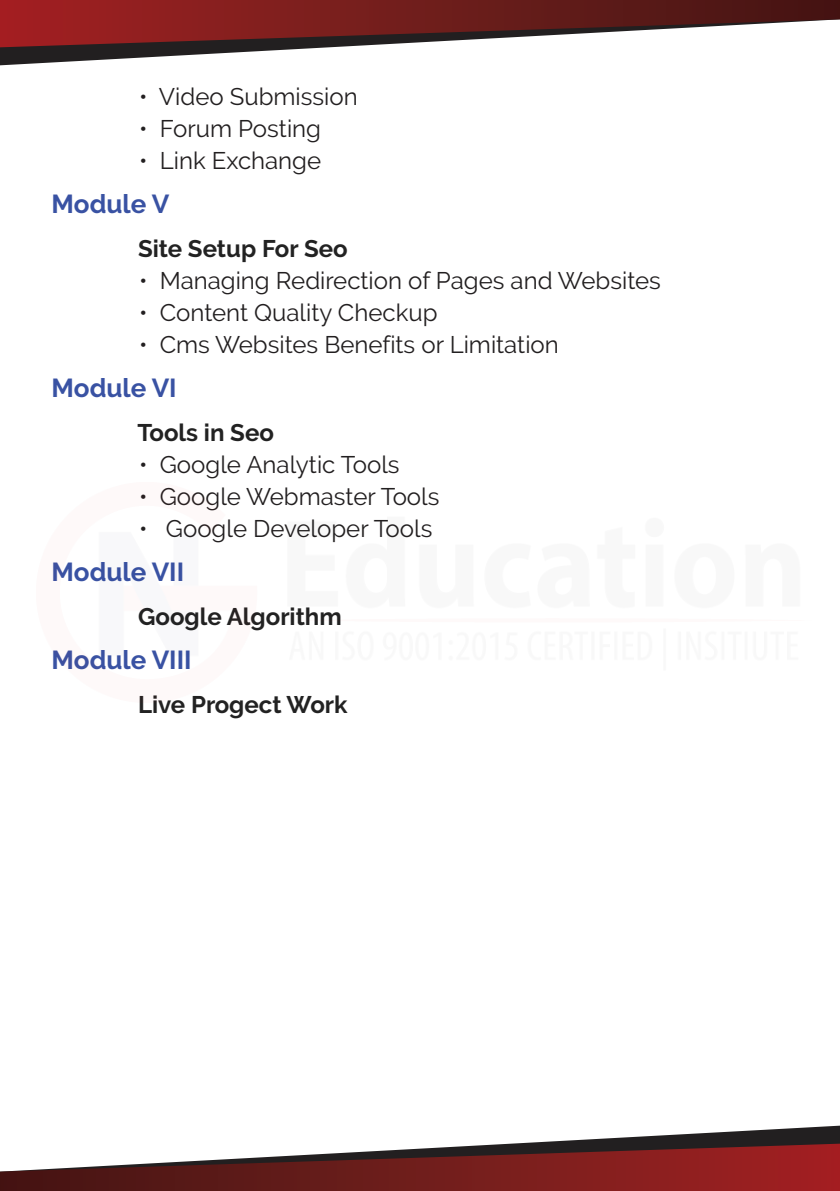
<style>
.page{position:relative;width:840px;height:1191px;background:#fff}
.page>*{position:absolute;margin:0;border:0;box-sizing:border-box;transform-origin:0 0}
.t1{font:700 26px "Raleway";color:#3952a3}
.t2{font:24px "Raleway";color:#221f20}
.t3{font:700 24px "Raleway";color:#222}
</style>
<div class="page">
<svg style="left:0;top:47px;width:334px;height:18px"></svg>
<svg style="left:0;top:0;width:840px;height:47px"></svg>
<svg style="left:506px;top:1126px;width:334px;height:18px"></svg>
<svg style="left:0;top:1144px;width:840px;height:47px"></svg>
<p class="t2" style="left:139px;top:82px;width:220px">• Video Submission</p>
<p class="t2" style="left:139px;top:114px;width:183px">• Forum Posting</p>
<p class="t2" style="left:139px;top:146px;width:184px">• Link Exchange</p>
<p class="t1" style="left:52px;top:189px;width:119px">Module V</p>
<p class="t3" style="left:138px;top:235px;width:211px">Site Setup For Seo</p>
<p class="t2" style="left:139px;top:266px;width:523px">• Managing Redirection of Pages and Websites</p>
<p class="t2" style="left:139px;top:298px;width:300px">• Content Quality Checkup</p>
<p class="t2" style="left:139px;top:330px;width:421px">• Cms Websites Benefits or Limitation</p>
<p class="t1" style="left:52px;top:373px;width:127px">Module VI</p>
<p class="t3" style="left:137px;top:419px;width:138px">Tools in Seo</p>
<p class="t2" style="left:139px;top:450px;width:262px">• Google Analytic Tools</p>
<p class="t2" style="left:139px;top:482px;width:302px">• Google Webmaster Tools</p>
<p class="t2" style="left:139px;top:514px;width:295px">• Google Developer Tools</p>
<p class="t1" style="left:52px;top:557px;width:134px">Module VII</p>
<p class="t3" style="left:138px;top:603px;width:205px">Google Algorithm</p>
<p class="t1" style="left:52px;top:645px;width:141px">Module VIII</p>
<p class="t3" style="left:138px;top:691px;width:211px">Live Progect Work</p>
</div>
